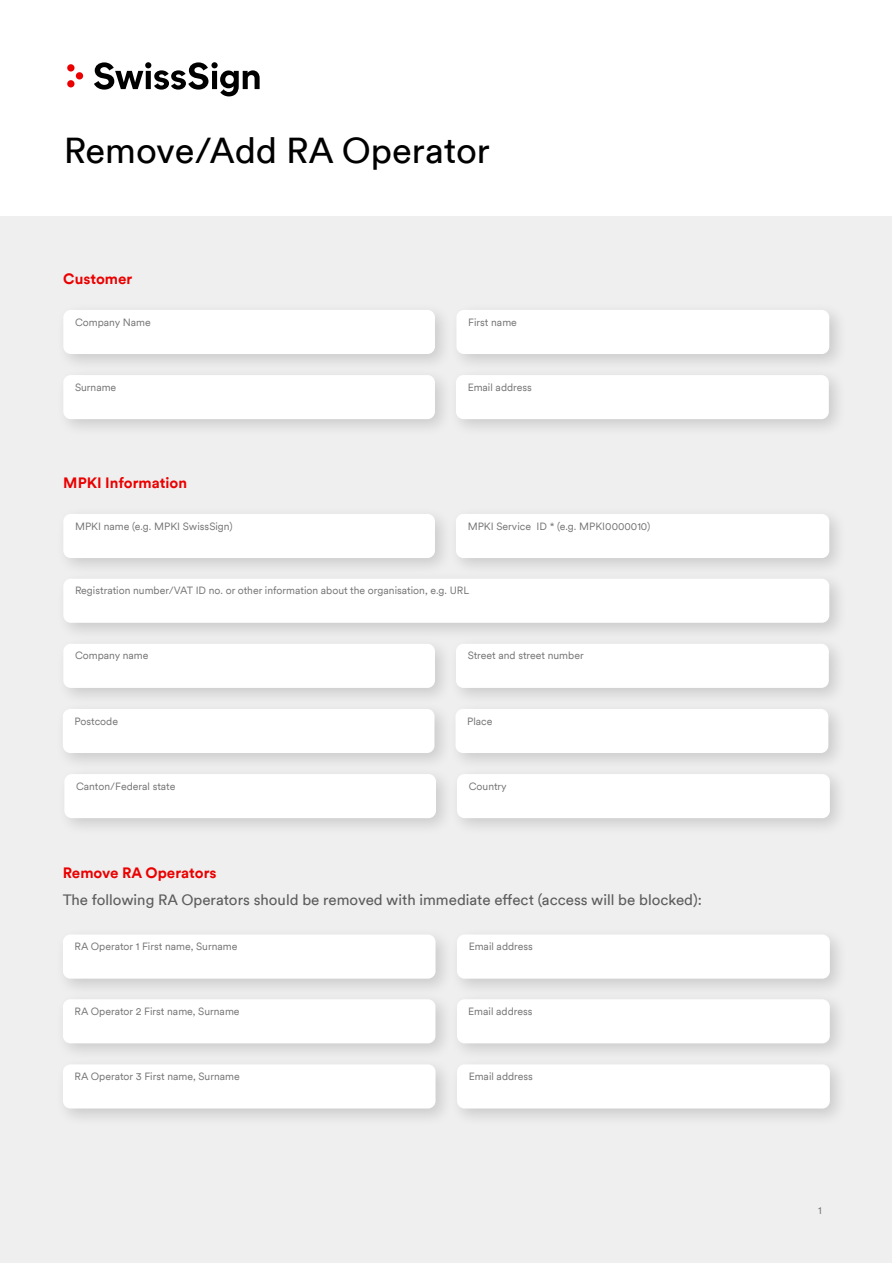
<style>
.page{position:relative;width:893px;height:1263px;background:#fff}
.page>*{position:absolute;margin:0;border:0;box-sizing:border-box;transform-origin:0 0}
.t1{font:36px "Swiss Sign Circular";letter-spacing:-.005em;color:#000}
.t2{font:15px "Swiss Sign Circular";color:#5c5c5c}
.t3{font:700 15px "Swiss Sign Circular";color:#eb0000}
.t4{font:10.5px "Swiss Sign Circular";color:#747474}
</style>
<div class="page">
<div style="left:1px;top:216px;width:891px;height:1046px;background:#efefef"></div>
<div style="left:55px;top:302px;width:399px;height:71px;background:#000;opacity:.15"></div>
<div style="left:63px;top:310px;width:372px;height:44px;background:#fff;border-radius:8px"></div>
<div style="left:448px;top:302px;width:400px;height:71px;background:#000;opacity:.15"></div>
<div style="left:456px;top:310px;width:373px;height:44px;background:#fff;border-radius:8px"></div>
<div style="left:55px;top:367px;width:399px;height:71px;background:#000;opacity:.15"></div>
<div style="left:63px;top:375px;width:372px;height:44px;background:#fff;border-radius:8px"></div>
<div style="left:448px;top:367px;width:399px;height:71px;background:#000;opacity:.15"></div>
<div style="left:456px;top:375px;width:373px;height:44px;background:#fff;border-radius:8px"></div>
<div style="left:55px;top:506px;width:399px;height:71px;background:#000;opacity:.15"></div>
<div style="left:63px;top:514px;width:372px;height:44px;background:#fff;border-radius:8px"></div>
<div style="left:448px;top:506px;width:400px;height:71px;background:#000;opacity:.15"></div>
<div style="left:456px;top:514px;width:373px;height:44px;background:#fff;border-radius:8px"></div>
<div style="left:55px;top:571px;width:793px;height:70px;background:#000;opacity:.15"></div>
<div style="left:63px;top:579px;width:766px;height:44px;background:#fff;border-radius:8px"></div>
<div style="left:55px;top:636px;width:399px;height:71px;background:#000;opacity:.15"></div>
<div style="left:63px;top:644px;width:372px;height:44px;background:#fff;border-radius:8px"></div>
<div style="left:448px;top:636px;width:399px;height:71px;background:#000;opacity:.15"></div>
<div style="left:456px;top:644px;width:373px;height:44px;background:#fff;border-radius:8px"></div>
<div style="left:55px;top:701px;width:398px;height:71px;background:#000;opacity:.15"></div>
<div style="left:63px;top:709px;width:371px;height:44px;background:#fff;border-radius:8px"></div>
<div style="left:447px;top:701px;width:400px;height:71px;background:#000;opacity:.15"></div>
<div style="left:455px;top:709px;width:373px;height:44px;background:#fff;border-radius:8px"></div>
<div style="left:56px;top:766px;width:399px;height:71px;background:#000;opacity:.15"></div>
<div style="left:64px;top:774px;width:372px;height:44px;background:#fff;border-radius:8px"></div>
<div style="left:449px;top:766px;width:399px;height:71px;background:#000;opacity:.15"></div>
<div style="left:457px;top:774px;width:373px;height:44px;background:#fff;border-radius:8px"></div>
<div style="left:55px;top:927px;width:399px;height:70px;background:#000;opacity:.15"></div>
<div style="left:63px;top:934px;width:373px;height:45px;background:#fff;border-radius:8px"></div>
<div style="left:55px;top:991px;width:399px;height:71px;background:#000;opacity:.15"></div>
<div style="left:63px;top:999px;width:372px;height:44px;background:#fff;border-radius:8px"></div>
<div style="left:55px;top:1056px;width:399px;height:71px;background:#000;opacity:.15"></div>
<div style="left:63px;top:1064px;width:373px;height:44px;background:#fff;border-radius:8px"></div>
<div style="left:449px;top:927px;width:399px;height:70px;background:#000;opacity:.15"></div>
<div style="left:457px;top:934px;width:373px;height:45px;background:#fff;border-radius:8px"></div>
<div style="left:449px;top:991px;width:399px;height:71px;background:#000;opacity:.15"></div>
<div style="left:457px;top:999px;width:373px;height:44px;background:#fff;border-radius:8px"></div>
<div style="left:449px;top:1056px;width:399px;height:71px;background:#000;opacity:.15"></div>
<div style="left:457px;top:1064px;width:373px;height:44px;background:#fff;border-radius:8px"></div>
<div style="left:67px;top:64px;width:8px;height:8px;background:#eb0000;border-radius:50%"></div>
<div style="left:67px;top:80px;width:8px;height:7px;background:#eb0000;border-radius:50%"></div>
<div style="left:76px;top:72px;width:7px;height:7px;background:#eb0000;border-radius:50%"></div>
<svg style="left:94px;top:62px;width:166px;height:34px"></svg>
<h1 class="t1" style="left:64px;top:127px;width:428px">Remove/Add RA Operator</h1>
<h2 class="t3" style="left:63px;top:269px;width:71px">Customer</h2>
<p class="t4" style="left:75px;top:315px;width:77px">Company Name</p>
<p class="t4" style="left:468px;top:315px;width:50px">First name</p>
<p class="t4" style="left:75px;top:380px;width:43px">Surname</p>
<p class="t4" style="left:468px;top:380px;width:66px">Email address</p>
<h2 class="t3" style="left:63px;top:473px;width:125px">MPKI Information</h2>
<p class="t4" style="left:75px;top:519px;width:159px">MPKI name (e.g. MPKI SwissSign)</p>
<p class="t4" style="left:468px;top:519px;width:184px">MPKI Service ID * (e.g. MPKI0000010)</p>
<p class="t4" style="left:75px;top:584px;width:396px">Registration number/VAT ID no. or other information about the organisation, e.g. URL</p>
<p class="t4" style="left:75px;top:649px;width:75px">Company name</p>
<p class="t4" style="left:468px;top:649px;width:118px">Street and street number</p>
<p class="t4" style="left:75px;top:714px;width:45px">Postcode</p>
<p class="t4" style="left:467px;top:714px;width:27px">Place</p>
<p class="t4" style="left:76px;top:779px;width:101px">Canton/Federal state</p>
<p class="t4" style="left:469px;top:779px;width:40px">Country</p>
<h2 class="t3" style="left:63px;top:862px;width:155px">Remove RA Operators</h2>
<h2 class="t2" style="left:63px;top:889px;width:641px">The following RA Operators should be removed with immediate effect (access will be blocked):</h2>
<p class="t4" style="left:75px;top:939px;width:164px">RA Operator 1 First name, Surname</p>
<p class="t4" style="left:469px;top:939px;width:66px">Email address</p>
<p class="t4" style="left:75px;top:1004px;width:166px">RA Operator 2 First name, Surname</p>
<p class="t4" style="left:75px;top:1069px;width:167px">RA Operator 3 First name, Surname</p>
<p class="t4" style="left:468px;top:1004px;width:66px">Email address</p>
<p class="t4" style="left:469px;top:1069px;width:66px">Email address</p>
<p class="t4" style="left:818px;top:1203px;width:5px">1</p>
</div>
